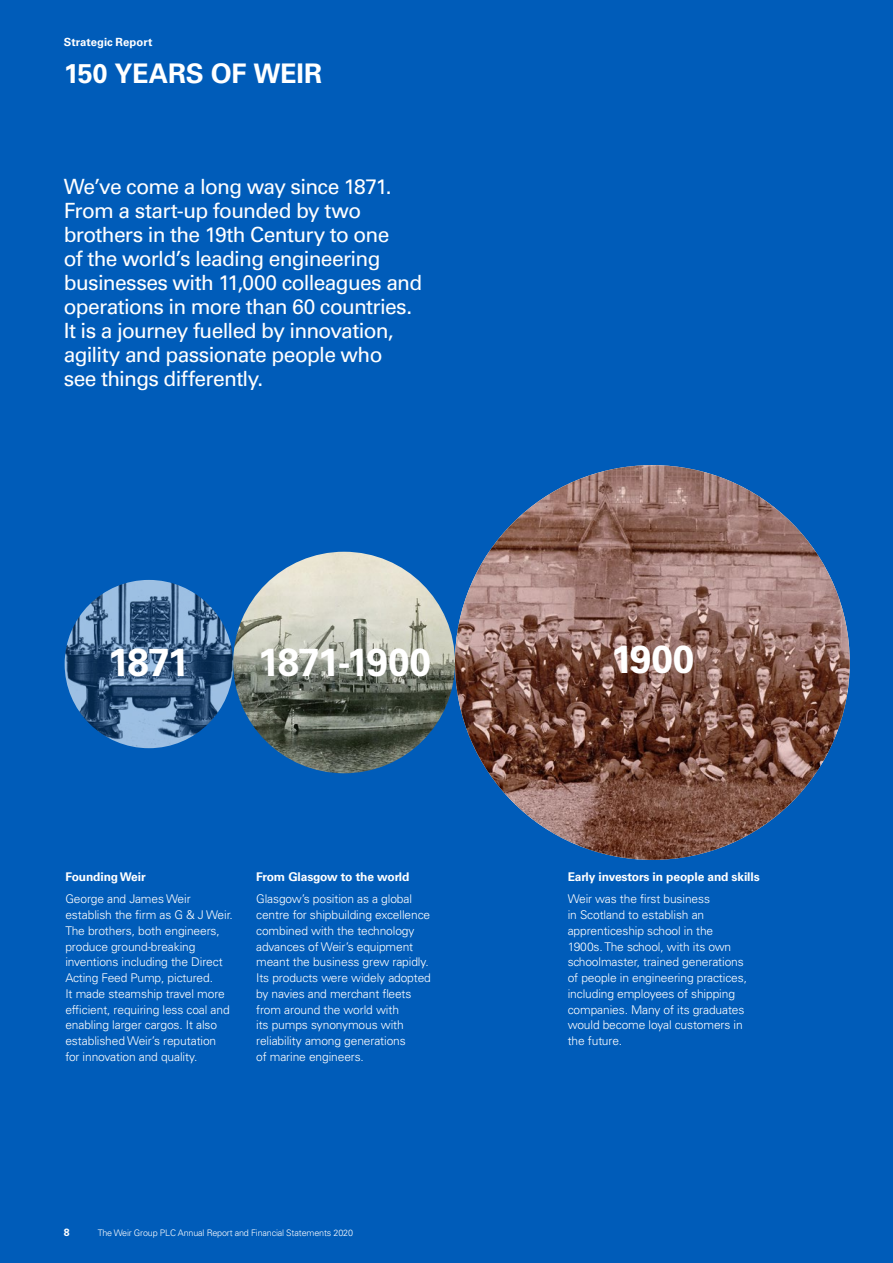
<style>
.page{position:relative;width:893px;height:1263px;background:#005cb9}
.page>*{position:absolute;margin:0;border:0;box-sizing:border-box;transform-origin:0 0}
.t1{font:700 39px "Univers LT Std";color:#fff}
.t2{font:700 27px "Univers LT Std";letter-spacing:-.01em;color:#fff}
.t3{font:21px/24px "Univers LT Std";letter-spacing:-.035em;color:#fff}
.t4{font:300 12px/15.8px "Univers LT Std";letter-spacing:-.01em;color:#fff}
.t5{font:700 12px "Univers LT Std";letter-spacing:-.01em;color:#fff}
.t6{font:700 11.25px "Univers LT Std";letter-spacing:.005em;color:#fff}
.t7{font:700 10.5px "Univers LT Std";color:#fff}
.t8{font:300 9px "Univers LT Std";letter-spacing:-.02em;color:#fff}
</style>
<div class="page">
<img style="left:455px;top:465px;width:395px;height:395px;border-radius:197px">
<img style="left:233px;top:552px;width:222px;height:221px;border-radius:111px">
<img style="left:65px;top:580px;width:168px;height:168px">
<p class="t6" style="left:64px;top:36px;width:90px">Strategic Report</p>
<h2 class="t2" style="left:64px;top:58px;width:260px">150 YEARS OF WEIR</h2>
<p class="t3" style="left:64px;top:174px;width:360px">We’ve come a long way since 1871.<br>From a start-up founded by two brothers in the 19th Century to one<br>of the world’s leading engineering businesses with 11,000 colleagues and operations in more than 60 countries.<br>It is a journey fuelled by innovation, agility and passionate people who<br>see things differently.</p>
<h1 class="t1" style="left:108px;top:639px;width:84px">1871</h1>
<h1 class="t1" style="left:258px;top:639px;width:175px">1871-1900</h1>
<h1 class="t1" style="left:611px;top:637px;width:85px">1900</h1>
<p class="t5" style="left:65px;top:870px;width:82px">Founding Weir</p>
<p class="t4" style="left:65px;top:891px;width:169px">George and James Weir establish the firm as G &amp; J Weir.<br>The brothers, both engineers, produce ground-breaking inventions including the Direct<br>Acting Feed Pump, pictured.<br>It made steamship travel more efficient, requiring less coal and enabling larger cargos. It also established Weir’s reputation for innovation and quality.</p>
<p class="t5" style="left:256px;top:870px;width:155px">From Glasgow to the world</p>
<p class="t4" style="left:256px;top:891px;width:176px">Glasgow’s position as a global centre for shipbuilding excellence combined with the technology advances of Weir’s equipment meant the business grew rapidly.<br>Its products were widely adopted by navies and merchant fleets from around the world with<br>its pumps synonymous with reliability among generations<br>of marine engineers.</p>
<p class="t5" style="left:568px;top:870px;width:194px">Early investors in people and skills</p>
<p class="t4" style="left:568px;top:891px;width:181px">Weir was the first business<br>in Scotland to establish an apprenticeship school in the<br>1900s. The school, with its own schoolmaster, trained generations of people in engineering practices, including employees of shipping companies. Many of its graduates would become loyal customers in the future.</p>
<p class="t7" style="left:64px;top:1226px;width:7px">8</p>
<p class="t8" style="left:98px;top:1227px;width:257px">The Weir Group PLC Annual Report and Financial Statements 2020</p>
</div>
